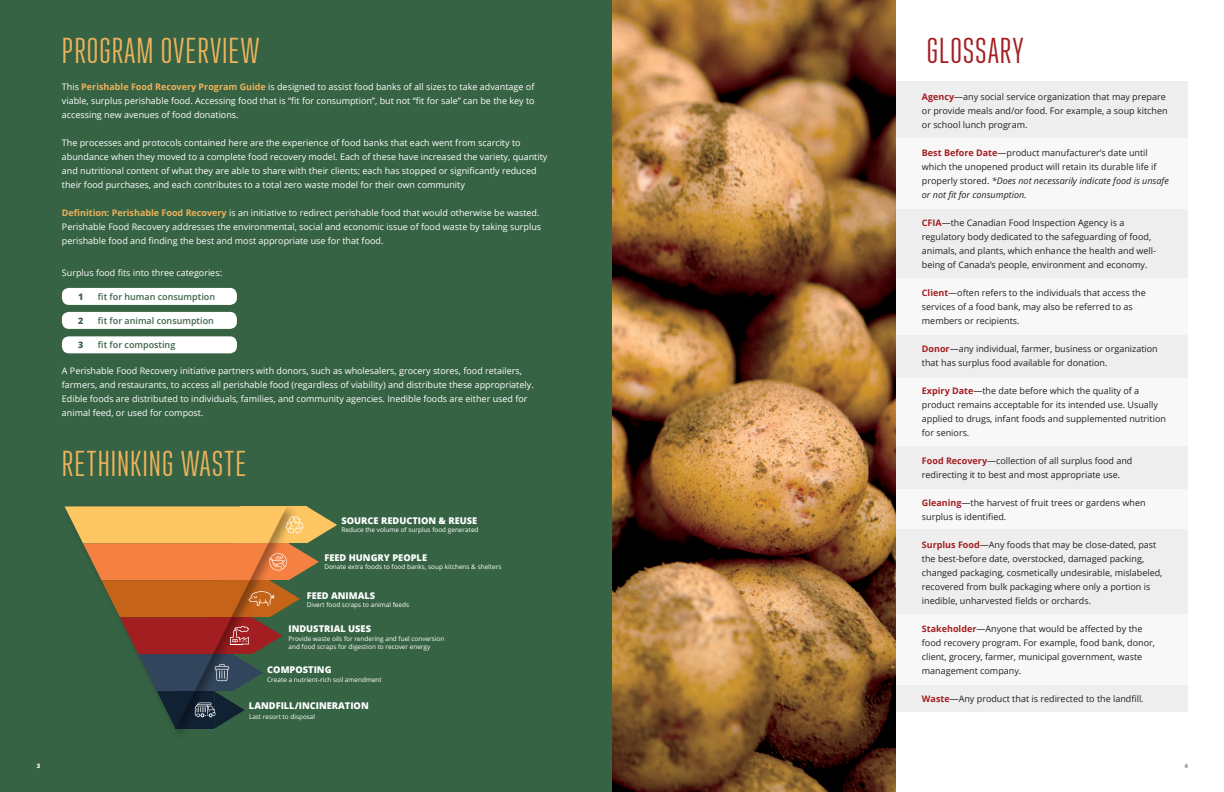
<style>
.page{position:relative;width:1224px;height:792px;background:#fff}
.page>*{position:absolute;margin:0;border:0;box-sizing:border-box;transform-origin:0 0}
.t1{font:36px "Ristretto Pro";letter-spacing:.025em;color:#eeb25c}
.t2{font:36px "Ristretto Pro";letter-spacing:.025em;color:#a31e21}
.t3{font:800 9.3px "Open Sans";color:#fff}
.t4{font:9px/14px "Open Sans";color:#231f20}
.t5{font:9px/14px "Open Sans";color:#fff}
.t6{font:600 9px "Open Sans";color:#3e644a}
.t7{font:800 9px "Open Sans";color:#3e644a}
.t8{font:6.4px/7.7px "Open Sans";color:#fff}
.t9{font:800 6px "Open Sans";color:#fff}
.t10{font:800 6px "Open Sans";color:#939598}
.s1{font-weight:700;color:#eeb25c}
.s2{font-weight:700;color:#a31e21}
.s3{font-style:italic}
</style>
<div class="page">
<div style="left:0;top:0;width:612px;height:792px;background:#366343"></div>
<div style="left:896px;top:81px;width:292px;height:57px;background:#eeeeef"></div>
<div style="left:896px;top:138px;width:292px;height:72px;background:#f8f8f9"></div>
<div style="left:896px;top:278px;width:292px;height:57px;background:#f8f8f9"></div>
<div style="left:896px;top:378px;width:292px;height:71px;background:#f8f8f9"></div>
<div style="left:896px;top:614px;width:292px;height:71px;background:#f8f8f9"></div>
<div style="left:896px;top:529px;width:292px;height:85px;background:#eeeeef"></div>
<div style="left:896px;top:335px;width:292px;height:43px;background:#eeeeef"></div>
<div style="left:896px;top:446px;width:292px;height:43px;background:#eeeeef"></div>
<div style="left:896px;top:685px;width:292px;height:27px;background:#eeeeef"></div>
<div style="left:896px;top:489px;width:292px;height:40px;background:#f8f8f9"></div>
<div style="left:896px;top:210px;width:292px;height:68px;background:#eeeeef"></div>
<svg style="left:65px;top:506px;width:272px;height:223px"></svg>
<div style="left:62px;top:288px;width:175px;height:17px;background:#fff;border-radius:7px"></div>
<div style="left:62px;top:312px;width:175px;height:17px;background:#fff;border-radius:7px"></div>
<div style="left:62px;top:336px;width:175px;height:17px;background:#fff;border-radius:7px"></div>
<img style="left:612px;top:0;width:284px;height:792px">
<h1 class="t1" style="left:62px;top:30px;width:199px">PROGRAM OVERVIEW</h1>
<p class="t5" style="left:62px;top:79px;width:474px;text-align:justify">This <span class="s1">Perishable Food Recovery Program Guide</span> is designed to assist food banks of all sizes to take advantage of viable, surplus perishable food. Accessing food that is “fit for consumption”, but not “fit for sale” can be the key to accessing new avenues of food donations.</p>
<p class="t5" style="left:62px;top:135px;width:487px">The processes and protocols contained here are the experience of food banks that each went from scarcity to abundance when they moved to a complete food recovery model. Each of these have increased the variety, quantity and nutritional content of what they are able to share with their clients; each has stopped or significantly reduced their food purchases, and each contributes to a total zero waste model for their own community</p>
<p class="t5" style="left:62px;top:205px;width:481px"><span class="s1">Definition: Perishable Food Recovery</span> is an initiative to redirect perishable food that would otherwise be wasted.<br>Perishable Food Recovery addresses the environmental, social and economic issue of food waste by taking surplus perishable food and finding the best and most appropriate use for that food.</p>
<p class="t5" style="left:62px;top:265px;width:162px">Surplus food fits into three categories:</p>
<p class="t7" style="left:78px;top:290px;width:7px">1</p>
<p class="t6" style="left:98px;top:291px;width:119px">fit for human consumption</p>
<p class="t7" style="left:78px;top:314px;width:7px">2</p>
<p class="t6" style="left:98px;top:315px;width:118px">fit for animal consumption</p>
<p class="t7" style="left:78px;top:338px;width:7px">3</p>
<p class="t6" style="left:98px;top:339px;width:79px">fit for composting</p>
<p class="t5" style="left:62px;top:363px;width:473px">A Perishable Food Recovery initiative partners with donors, such as wholesalers, grocery stores, food retailers, farmers, and restaurants, to access all perishable food (regardless of viability) and distribute these appropriately.<br>Edible foods are distributed to individuals, families, and community agencies. Inedible foods are either used for animal feed, or used for compost.</p>
<h1 class="t1" style="left:62px;top:443px;width:186px">RETHINKING WASTE</h1>
<p class="t3" style="left:342px;top:513px;width:137px">SOURCE REDUCTION &amp; REUSE</p>
<p class="t8" style="left:342px;top:526px;width:139px">Reduce the volume of surplus food generated</p>
<p class="t8" style="left:324px;top:563px;width:179px">Donate extra foods to food banks, soup kitchens &amp; shelters</p>
<p class="t8" style="left:307px;top:601px;width:104px">Divert food scraps to animal feeds</p>
<p class="t3" style="left:324px;top:551px;width:104px">FEED HUNGRY PEOPLE</p>
<p class="t3" style="left:307px;top:588px;width:70px">FEED ANIMALS</p>
<p class="t3" style="left:289px;top:622px;width:84px">INDUSTRIAL USES</p>
<p class="t3" style="left:267px;top:662px;width:66px">COMPOSTING</p>
<p class="t3" style="left:249px;top:699px;width:121px">LANDFILL/INCINERATION</p>
<p class="t8" style="left:289px;top:635px;width:157px">Provide waste oils for rendering and fuel conversion and food scraps for digestion to recover energy</p>
<p class="t8" style="left:267px;top:675px;width:116px">Create a nutrient-rich soil amendment</p>
<p class="t8" style="left:249px;top:712px;width:68px">Last resort to disposal</p>
<h1 class="t2" style="left:927px;top:30px;width:98px">GLOSSARY</h1>
<p class="t4" style="left:922px;top:89px;width:247px"><span class="s2">Agency</span>—any social service organization that may prepare or provide meals and/or food. For example, a soup kitchen or school lunch program.</p>
<p class="t4" style="left:922px;top:145px;width:248px"><span class="s2">Best Before Date</span>—product manufacturer’s date until which the unopened product will retain its durable life if properly stored. <span class="s3">*Does not necessarily indicate food is unsafe or not fit for consumption.</span></p>
<p class="t4" style="left:922px;top:215px;width:236px"><span class="s2">CFIA</span>—the Canadian Food Inspection Agency is a regulatory body dedicated to the safeguarding of food, animals, and plants, which enhance the health and well&shy;being of Canada’s people, environment and economy.</p>
<p class="t4" style="left:922px;top:285px;width:225px"><span class="s2">Client</span>—often refers to the individuals that access the services of a food bank, may also be referred to as members or recipients.</p>
<p class="t4" style="left:922px;top:341px;width:237px"><span class="s2">Donor</span>—any individual, farmer, business or organization that has surplus food available for donation.</p>
<p class="t4" style="left:922px;top:383px;width:246px"><span class="s2">Expiry Date</span>—the date before which the quality of a product remains acceptable for its intended use. Usually applied to drugs, infant foods and supplemented nutrition for seniors.</p>
<p class="t4" style="left:922px;top:453px;width:212px"><span class="s2">Food Recovery</span>—collection of all surplus food and redirecting it to best and most appropriate use.</p>
<p class="t4" style="left:922px;top:495px;width:225px"><span class="s2">Gleaning</span>—the harvest of fruit trees or gardens when surplus is identified.</p>
<p class="t4" style="left:922px;top:537px;width:242px"><span class="s2">Surplus Food</span>—Any foods that may be close-dated, past the best-before date, overstocked, damaged packing, changed packaging, cosmetically undesirable, mislabeled, recovered from bulk packaging where only a portion is inedible, unharvested fields or orchards.</p>
<p class="t4" style="left:922px;top:621px;width:235px"><span class="s2">Stakeholder</span>—Anyone that would be affected by the food recovery program. For example, food bank, donor, client, grocery, farmer, municipal government, waste management company.</p>
<p class="t4" style="left:922px;top:691px;width:223px"><span class="s2">Waste</span>—Any product that is redirected to the landfill.</p>
<p class="t9" style="left:37px;top:761px;width:5px">3</p>
<p class="t10" style="left:1184px;top:761px;width:5px">4</p>
</div>
